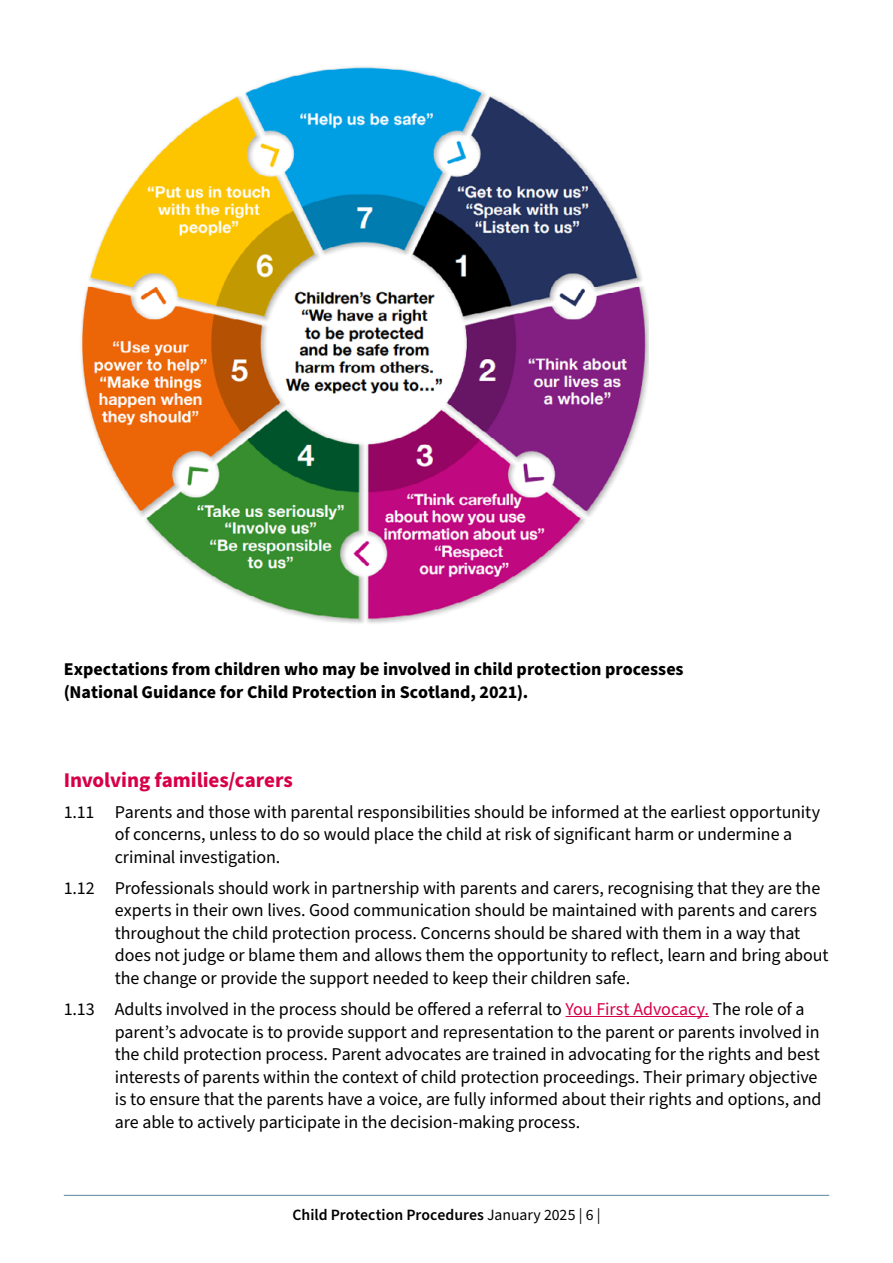
<style>
.page{position:relative;width:893px;height:1263px;background:#fff}
.page>*{position:absolute;margin:0;border:0;box-sizing:border-box;transform-origin:0 0}
.Subhead{font:700 21px "Source Sans Pro";letter-spacing:-.005em;color:#d70048}
.Body_Indent{font:18px/22.5px "Source Sans Pro";letter-spacing:-.005em;color:#000}
.Body_bold{font:700 18px/22.5px "Source Sans Pro";color:#000}
.t1{font:600 15.75px "Source Sans Pro";color:#000}
.s1{color:#d70048}
.s2{font-weight:400}
</style>
<div class="page">
<hr style="left:64px;top:1195px;width:765px;height:1px;background:#5b86a0">
<hr style="left:566px;top:1016px;width:143px;height:1px;background:#d70048">
<img style="left:81px;top:66px;width:567px;height:557px">
<h1 class="Body_bold" style="left:64px;top:659px;width:621px">Expectations from children who may be involved in child protection processes (National Guidance for Child Protection in Scotland, 2021).</h1>
<h1 class="Subhead" style="left:64px;top:766px;width:231px">Involving families/carers</h1>
<p class="Body_Indent" style="left:115px;top:801px;width:707px;text-indent:-51px">1.11 Parents and those with parental responsibilities should be informed at the earliest opportunity of concerns, unless to do so would place the child at risk of significant harm or undermine a criminal investigation.</p>
<p class="Body_Indent" style="left:115px;top:877px;width:715px;text-indent:-51px">1.12 Professionals should work in partnership with parents and carers, recognising that they are the experts in their own lives. Good communication should be maintained with parents and carers throughout the child protection process. Concerns should be shared with them in a way that does not judge or blame them and allows them the opportunity to reflect, learn and bring about the change or provide the support needed to keep their children safe.</p>
<p class="Body_Indent" style="left:115px;top:998px;width:708px;text-indent:-51px">1.13 Adults involved in the process should be offered a referral to <span class="s1">You First Advocacy.</span> The role of a parent’s advocate is to provide support and representation to the parent or parents involved in the child protection process. Parent advocates are trained in advocating for the rights and best interests of parents within the context of child protection proceedings. Their primary objective is to ensure that the parents have a voice, are fully informed about their rights and options, and are able to actively participate in the decision-making process.</p>
<p class="t1" style="left:292px;top:1204px;width:310px">Child Protection Procedures <span class="s2">January 2025 | 6 |</span></p>
</div>
